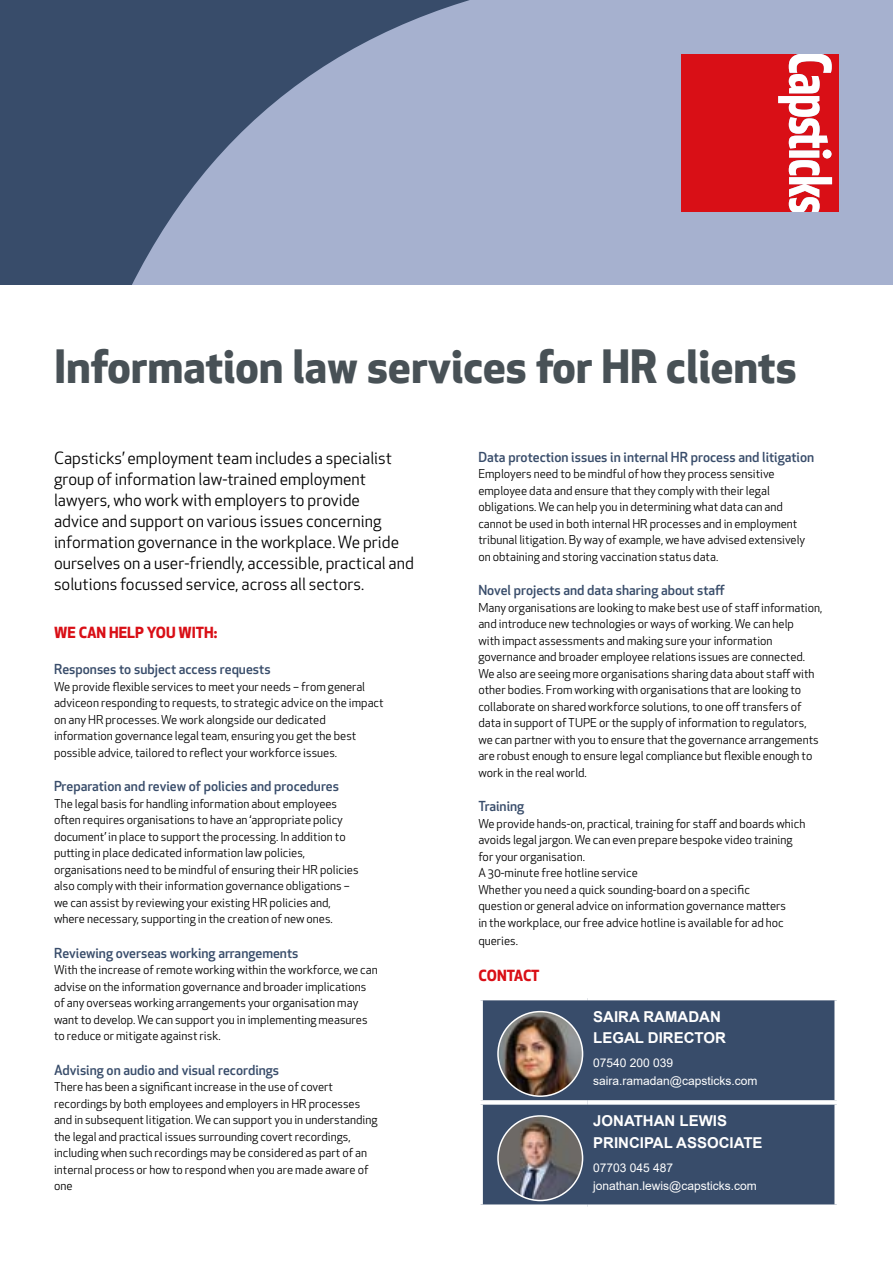
<style>
.page{position:relative;width:893px;height:1263px;background:#fff}
.page>*{position:absolute;margin:0;border:0;box-sizing:border-box;transform-origin:0 0}
.t1{font:700 44.85px "Apex New";color:#485156}
.t2{font:16.5px/21px "Apex New";color:#000}
.t3{font:700 15px/21.6px "Arial";color:#fff}
.t4{font:700 15px "Apex New";color:#d90f16}
.t5{font:500 13.5px "Apex New";color:#384c6a}
.t6{font:12px/16.5px "Apex New";color:#000}
.t7{font:12px/18px "Arial";color:#fff}
</style>
<div class="page">
<div style="left:0;top:0;width:893px;height:285px;background:#384c6a"></div>
<svg style="left:132px;top:0;width:761px;height:285px;fill:#a6b1cf"></svg>
<svg style="left:681px;top:54px;width:158px;height:158px;background:#de3238"></svg>
<div style="left:483px;top:1000px;width:351px;height:204px;background:#384c6a"></div>
<div style="left:478px;top:1100px;width:109px;height:5px;background:#fff"></div>
<div style="left:587px;top:1100px;width:252px;height:5px;background:#fff"></div>
<img style="left:498px;top:1011px;width:85px;height:85px;border-radius:42px">
<div style="left:497px;top:1011px;width:86px;height:86px;border:2px solid #fff;border-radius:50%"></div>
<img style="left:498px;top:1116px;width:85px;height:84px;border-radius:42px">
<div style="left:497px;top:1115px;width:86px;height:86px;border:2px solid #fff;border-radius:50%"></div>
<h1 class="t1" style="left:54px;top:334px;width:744px">Information law services for HR clients</h1>
<p class="t2" style="left:54px;top:447px;width:361px">Capsticks’ employment team includes a specialist group of information law-trained employment lawyers, who work with employers to provide<br>advice and support on various issues concerning information governance in the workplace. We pride ourselves on a user-friendly, accessible, practical and solutions focussed service, across all sectors.</p>
<p class="t4" style="left:54px;top:622px;width:165px">WE CAN HELP YOU WITH:</p>
<p class="t5" style="left:54px;top:660px;width:218px">Responses to subject access requests</p>
<p class="t6" style="left:54px;top:678px;width:331px">We provide flexible services to meet your needs – from general adviceon responding to requests, to strategic advice on the impact on any HR processes. We work alongside our dedicated information governance legal team, ensuring you get the best possible advice, tailored to reflect your workforce issues.</p>
<p class="t5" style="left:54px;top:777px;width:287px">Preparation and review of policies and procedures</p>
<p class="t6" style="left:54px;top:795px;width:306px">The legal basis for handling information about employees often requires organisations to have an ‘appropriate policy document’ in place to support the processing. In addition to putting in place dedicated information law policies, organisations need to be mindful of ensuring their HR policies also comply with their information governance obligations – we can assist by reviewing your existing HR policies and, where necessary, supporting in the creation of new ones.</p>
<p class="t5" style="left:54px;top:943px;width:246px">Reviewing overseas working arrangements</p>
<p class="t6" style="left:54px;top:961px;width:325px">With the increase of remote working within the workforce, we can advise on the information governance and broader implications of any overseas working arrangements your organisation may want to develop. We can support you in implementing measures to reduce or mitigate against risk.</p>
<p class="t5" style="left:54px;top:1060px;width:227px">Advising on audio and visual recordings</p>
<p class="t6" style="left:54px;top:1078px;width:325px">There has been a significant increase in the use of covert recordings by both employees and employers in HR processes and in subsequent litigation. We can support you in understanding the legal and practical issues surrounding covert recordings, including when such recordings may be considered as part of an internal process or how to respond when you are made aware of one</p>
<p class="t5" style="left:478px;top:448px;width:337px">Data protection issues in internal HR process and litigation</p>
<p class="t6" style="left:478px;top:466px;width:328px">Employers need to be mindful of how they process sensitive employee data and ensure that they comply with their legal obligations. We can help you in determining what data can and cannot be used in both internal HR processes and in employment tribunal litigation. By way of example, we have advised extensively on obtaining and storing vaccination status data.</p>
<p class="t5" style="left:478px;top:581px;width:248px">Novel projects and data sharing about staff</p>
<p class="t6" style="left:478px;top:599px;width:345px">Many organisations are looking to make best use of staff information, and introduce new technologies or ways of working. We can help<br>with impact assessments and making sure your information governance and broader employee relations issues are connected.<br>We also are seeing more organisations sharing data about staff with other bodies. From working with organisations that are looking to collaborate on shared workforce solutions, to one off transfers of data in support of TUPE or the supply of information to regulators, we can partner with you to ensure that the governance arrangements are robust enough to ensure legal compliance but flexible enough to work in the real world.</p>
<p class="t5" style="left:478px;top:797px;width:47px">Training</p>
<p class="t6" style="left:478px;top:815px;width:328px">We provide hands-on, practical, training for staff and boards which avoids legal jargon. We can even prepare bespoke video training for your organisation.<br>A 30-minute free hotline service<br>Whether you need a quick sounding-board on a specific<br>question or general advice on information governance matters<br>in the workplace, our free advice hotline is available for ad hoc</p>
<p class="t6" style="left:478px;top:932px;width:41px">queries.</p>
<p class="t4" style="left:478px;top:964px;width:63px">CONTACT</p>
<p class="t3" style="left:593px;top:1006px;width:134px">SAIRA RAMADAN<br>LEGAL DIRECTOR</p>
<p class="t7" style="left:593px;top:1054px;width:166px">07540 200 039 saira.ramadan@capsticks.com</p>
<p class="t3" style="left:593px;top:1110px;width:171px">JONATHAN LEWIS<br>PRINCIPAL ASSOCIATE</p>
<p class="t7" style="left:593px;top:1158px;width:165px">07703 045 487 jonathan.lewis@capsticks.com</p>
</div>
